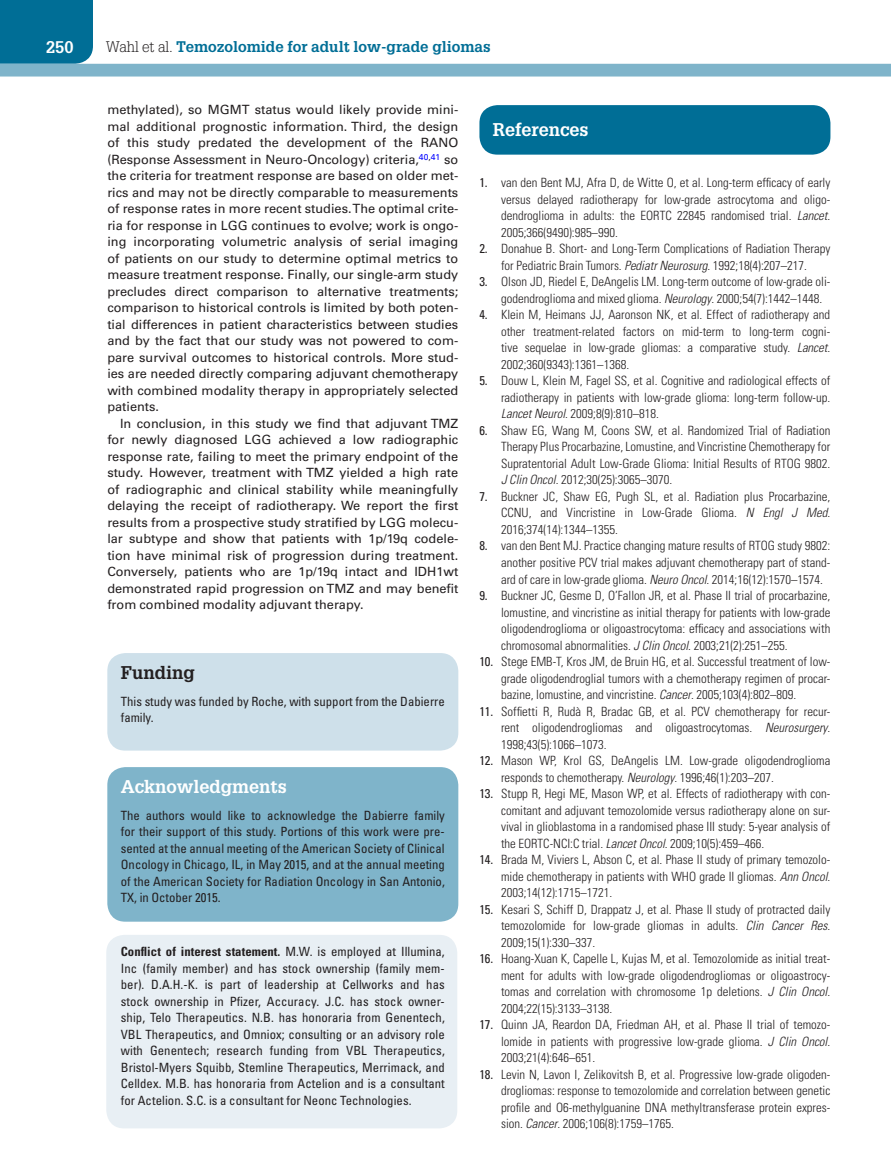
<style>
.page{position:relative;width:891px;height:1175px;background:#fff}
.page>*{position:absolute;margin:0;border:0;box-sizing:border-box;transform-origin:0 0}
.t1{font:700 18px "Glypha LT Std";color:#fff}
.t2{font:700 18px "Glypha LT Std";color:#231f20}
.t3{font:700 16.5px "Glypha LT Std";color:#fff}
.t4{font:700 15px "Glypha LT Std";color:#006e96}
.t5{font:300 condensed 12.75px/16.5px "Univers LT Std";color:#231f20;text-align:justify}
.t6{font:12.75px/16.5px "Univers LT Std";color:#231f20;text-align:justify}
.t7{font:condensed 12.75px/16.5px "Univers LT Std";color:#231f20;text-align:justify}
.s1{font-weight:300;color:#231f20}
.s2{font-weight:700}
.s3{font-weight:400}
.s4{font-style:italic}
</style>
<div class="page">
<div style="left:0;top:0;width:93px;height:64px;background:#006e96"></div>
<div style="left:0;top:64px;width:891px;height:12px;background:#7fb4ca"></div>
<div style="left:479px;top:105px;width:351px;height:50px;background:#006e96;border-radius:18px"></div>
<div style="left:106px;top:934px;width:351px;height:194px;background:#e8eff4;border-radius:18px"></div>
<div style="left:107px;top:653px;width:351px;height:97px;background:#cee0ea;border-radius:18px"></div>
<div style="left:107px;top:767px;width:351px;height:154px;background:#7fb4ca;border-radius:18px"></div>
<p class="t3" style="left:46px;top:37px;width:29px">250</p>
<p class="t4" style="left:106px;top:37px;width:386px"><span class="s1">Wahl et al.</span> Temozolomide for adult low-grade gliomas</p>
<p class="t6" style="left:107px;top:102px;width:353px">methylated), so MGMT status would likely provide mini&shy;mal additional prognostic information. Third, the design of this study predated the development of the RANO (Response Assessment in Neuro-Oncology) criteria,<sup>40</sup><sup>,</sup><sup>41</sup> so the criteria for treatment response are based on older met&shy;rics and may not be directly comparable to measurements of response rates in more recent studies. The optimal crite&shy;ria for response in LGG continues to evolve; work is ongo&shy;ing incorporating volumetric analysis of serial imaging of patients on our study to determine optimal metrics to measure treatment response. Finally, our single-arm study precludes direct comparison to alternative treatments; comparison to historical controls is limited by both poten&shy;tial differences in patient characteristics between studies and by the fact that our study was not powered to com&shy;pare survival outcomes to historical controls. More stud&shy;ies are needed directly comparing adjuvant chemotherapy with combined modality therapy in appropriately selected patients.</p>
<p class="t6" style="left:107px;top:415px;width:353px;text-indent:13px">In conclusion, in this study we find that adjuvant TMZ for newly diagnosed LGG achieved a low radiographic response rate, failing to meet the primary endpoint of the study. However, treatment with TMZ yielded a high rate of radiographic and clinical stability while meaningfully delaying the receipt of radiotherapy. We report the first results from a prospective study stratified by LGG molecu&shy;lar subtype and show that patients with 1p/19q codele&shy;tion have minimal risk of progression during treatment.<br>Conversely, patients who are 1p/19q intact and IDH1wt demonstrated rapid progression on TMZ and may benefit from combined modality adjuvant therapy.</p>
<h1 class="t2" style="left:121px;top:661px;width:76px">Funding</h1>
<p class="t7" style="left:121px;top:692px;width:326px">This study was funded by Roche, with support from the Dabierre family.</p>
<h1 class="t1" style="left:121px;top:775px;width:168px">Acknowledgments</h1>
<p class="t7" style="left:121px;top:806px;width:326px">The authors would like to acknowledge the Dabierre family for their support of this study. Portions of this work were pre&shy;sented at the annual meeting of the American Society of Clinical Oncology in Chicago, IL, in May 2015, and at the annual meeting of the American Society for Radiation Oncology in San Antonio, TX, in October 2015.</p>
<p class="t7" style="left:121px;top:943px;width:326px"><span class="s2">Conflict of interest statement.</span> M.W. is employed at Illumina, Inc (family member) and has stock ownership (family mem&shy;ber). D.A.H.-K. is part of leadership at Cellworks and has stock ownership in Pfizer, Accuracy. J.C. has stock owner&shy;ship, Telo Therapeutics. N.B. has honoraria from Genentech, VBL Therapeutics, and Omniox; consulting or an advisory role with Genentech; research funding from VBL Therapeutics, Bristol-Myers Squibb, Stemline Therapeutics, Merrimack, and Celldex. M.B. has honoraria from Actelion and is a consultant for Actelion. S.C. is a consultant for Neonc Technologies.</p>
<h1 class="t1" style="left:493px;top:119px;width:97px">References</h1>
<p class="t5" style="left:501px;top:175px;width:331px;text-indent:-22px"><span class="s3">1.</span> van den Bent MJ, Afra D, de Witte O, et al. Long-term efficacy of early versus delayed radiotherapy for low-grade astrocytoma and oligo&shy;dendroglioma in adults: the EORTC 22845 randomised trial. <span class="s4">Lancet</span>.<br>2005;366(9490):985–990.</p>
<p class="t5" style="left:479px;top:241px;width:352px;text-align:center"><span class="s3">2.</span> Donahue B. Short- and Long-Term Complications of Radiation Therapy for Pediatric Brain Tumors. <span class="s4">Pediatr Neurosurg</span>. 1992;18(4):207–217.</p>
<p class="t5" style="left:501px;top:274px;width:331px;text-indent:-22px"><span class="s3">3.</span> Olson JD, Riedel E, DeAngelis LM. Long-term outcome of low-grade oli&shy;godendroglioma and mixed glioma. <span class="s4">Neurology</span>. 2000;54(7):1442–1448.</p>
<p class="t5" style="left:501px;top:307px;width:331px;text-indent:-22px"><span class="s3">4.</span> Klein M, Heimans JJ, Aaronson NK, et al. Effect of radiotherapy and other treatment-related factors on mid-term to long-term cogni&shy;tive sequelae in low-grade gliomas: a comparative study. <span class="s4">Lancet</span>.<br>2002;360(9343):1361–1368.</p>
<p class="t5" style="left:501px;top:373px;width:331px;text-indent:-22px"><span class="s3">5.</span> Douw L, Klein M, Fagel SS, et al. Cognitive and radiological effects of radiotherapy in patients with low-grade glioma: long-term follow-up.<br><span class="s4">Lancet Neurol</span>. 2009;8(9):810–818.</p>
<p class="t5" style="left:501px;top:422px;width:331px;text-indent:-22px"><span class="s3">6.</span> Shaw EG, Wang M, Coons SW, et al. Randomized Trial of Radiation Therapy Plus Procarbazine, Lomustine, and Vincristine Chemotherapy for Supratentorial Adult Low-Grade Glioma: Initial Results of RTOG 9802.<br><span class="s4">J Clin Oncol</span>. 2012;30(25):3065–3070.</p>
<p class="t5" style="left:501px;top:488px;width:331px;text-indent:-22px"><span class="s3">7.</span> Buckner JC, Shaw EG, Pugh SL, et al. Radiation plus Procarbazine, CCNU, and Vincristine in Low-Grade Glioma. <span class="s4">N Engl J Med</span>.<br>2016;374(14):1344–1355.</p>
<p class="t5" style="left:501px;top:538px;width:331px;text-indent:-22px"><span class="s3">8.</span> van den Bent MJ. Practice changing mature results of RTOG study 9802: another positive PCV trial makes adjuvant chemotherapy part of stand&shy;ard of care in low-grade glioma. <span class="s4">Neuro Oncol</span>. 2014;16(12):1570–1574.</p>
<p class="t5" style="left:501px;top:587px;width:331px;text-indent:-22px"><span class="s3">9.</span> Buckner JC, Gesme D, O’Fallon JR, et al. Phase II trial of procarbazine, lomustine, and vincristine as initial therapy for patients with low-grade oligodendroglioma or oligoastrocytoma: efficacy and associations with chromosomal abnormalities. <span class="s4">J Clin Oncol</span>. 2003;21(2):251–255.</p>
<p class="t5" style="left:501px;top:653px;width:331px;text-indent:-22px"><span class="s3">10.</span> Stege EMB-T, Kros JM, de Bruin HG, et al. Successful treatment of low&shy;grade oligodendroglial tumors with a chemotherapy regimen of procar&shy;bazine, lomustine, and vincristine. <span class="s4">Cancer</span>. 2005;103(4):802–809.</p>
<p class="t5" style="left:501px;top:703px;width:331px;text-indent:-22px"><span class="s3">11.</span> Soffietti R, Rudà R, Bradac GB, et al. PCV chemotherapy for recur&shy;rent oligodendrogliomas and oligoastrocytomas. <span class="s4">Neurosurgery</span>.<br>1998;43(5):1066–1073.</p>
<p class="t5" style="left:501px;top:752px;width:331px;text-indent:-22px"><span class="s3">12.</span> Mason WP, Krol GS, DeAngelis LM. Low-grade oligodendroglioma responds to chemotherapy. <span class="s4">Neurology</span>. 1996;46(1):203–207.</p>
<p class="t5" style="left:501px;top:785px;width:331px;text-indent:-22px"><span class="s3">13.</span> Stupp R, Hegi ME, Mason WP, et al. Effects of radiotherapy with con&shy;comitant and adjuvant temozolomide versus radiotherapy alone on sur&shy;vival in glioblastoma in a randomised phase III study: 5-year analysis of the EORTC-NCI:C trial. <span class="s4">Lancet Oncol</span>. 2009;10(5):459–466.</p>
<p class="t5" style="left:501px;top:851px;width:331px;text-indent:-22px"><span class="s3">14.</span> Brada M, Viviers L, Abson C, et al. Phase II study of primary temozolo&shy;mide chemotherapy in patients with WHO grade II gliomas. <span class="s4">Ann Oncol</span>.<br>2003;14(12):1715–1721.</p>
<p class="t5" style="left:501px;top:900px;width:331px;text-indent:-22px"><span class="s3">15.</span> Kesari S, Schiff D, Drappatz J, et al. Phase II study of protracted daily temozolomide for low-grade gliomas in adults. <span class="s4">Clin Cancer Res</span>.<br>2009;15(1):330–337.</p>
<p class="t5" style="left:501px;top:950px;width:331px;text-indent:-22px"><span class="s3">16.</span> Hoang-Xuan K, Capelle L, Kujas M, et al. Temozolomide as initial treat&shy;ment for adults with low-grade oligodendrogliomas or oligoastrocy&shy;tomas and correlation with chromosome 1p deletions. <span class="s4">J Clin Oncol</span>.<br>2004;22(15):3133–3138.</p>
<p class="t5" style="left:501px;top:1016px;width:331px;text-indent:-22px"><span class="s3">17.</span> Quinn JA, Reardon DA, Friedman AH, et al. Phase II trial of temozo&shy;lomide in patients with progressive low-grade glioma. <span class="s4">J Clin Oncol</span>.<br>2003;21(4):646–651.</p>
<p class="t5" style="left:501px;top:1065px;width:331px;text-indent:-22px"><span class="s3">18.</span> Levin N, Lavon I, Zelikovitsh B, et al. Progressive low-grade oligoden&shy;drogliomas: response to temozolomide and correlation between genetic profile and O6-methylguanine DNA methyltransferase protein expres&shy;sion. <span class="s4">Cancer</span>. 2006;106(8):1759–1765.</p>
</div>
